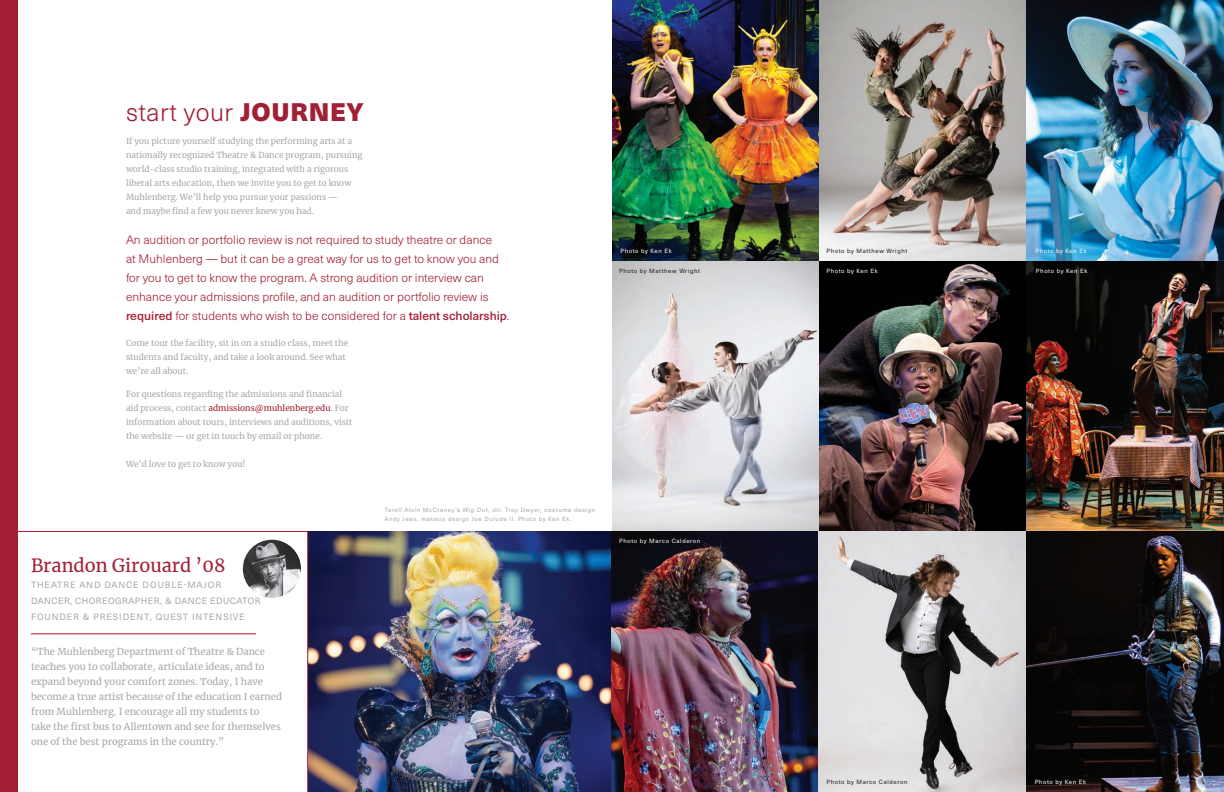
<style>
.page{position:relative;width:1224px;height:792px;background:#fff}
.page>*{position:absolute;margin:0;border:0;box-sizing:border-box;transform-origin:0 0}
.t1{font:300 25px "Neue Haas Unica Pro";letter-spacing:.02em;color:#a31f35}
.t2{font:18px "Merriweather";color:#a31f35}
.t3{font:300 12px/19px "Neue Haas Unica Pro";color:#a31f35}
.t4{font:9.5px/15px "Merriweather";color:#a3a9ad}
.t5{font:9px "Neue Haas Unica Pro";letter-spacing:.1em;color:#a3a9ad}
.t6{font:9px "Neue Haas Unica Pro";letter-spacing:.05em;color:#a3a9ad}
.t7{font:8.2px/14px "Merriweather";color:#a3a9ad}
.t8{font:6px/9px "Neue Haas Unica Pro";letter-spacing:.1em;color:#a3a9ad}
.t9{font:6px "Neue Haas Unica Pro";letter-spacing:.1em;color:#fff}
.t10{font:6px "Neue Haas Unica Pro";letter-spacing:.1em;color:#231f20}
.s1{font-weight:900}
.s2{font-weight:500}
.s3{color:#a31f35}
.s4{font-style:italic}
</style>
<div class="page">
<img style="left:612px;top:261px;width:414px;height:270px">
<img style="left:308px;top:531px;width:718px;height:261px">
<svg style="left:18px;top:531px;width:290px;height:261px"></svg>
<hr style="left:31px;top:634px;width:225px;height:1px;background:#a31f35">
<img style="left:1026px;top:261px;width:198px;height:531px">
<img style="left:612px;top:0;width:612px;height:261px">
<div style="left:0;top:0;width:18px;height:792px;background:#a31f35"></div>
<img style="left:243px;top:540px;width:58px;height:58px;border-radius:29px">
<p class="t1" style="left:126px;top:98px;width:239px">start your <span class="s1">JOURNEY</span></p>
<p class="t7" style="left:126px;top:134px;width:238px">If you picture yourself studying the performing arts at a nationally recognized Theatre &amp; Dance program, pursuing world-class studio training, integrated with a rigorous liberal arts education, then we invite you to get to know Muhlenberg. We’ll help you pursue your passions —<br>and maybe find a few you never knew you had.</p>
<p class="t3" style="left:126px;top:231px;width:385px">An audition or portfolio review is not required to study theatre or dance<br>at Muhlenberg — but it can be a great way for us to get to know you and for you to get to know the program. A strong audition or interview can enhance your admissions profile, and an audition or portfolio review is <span class="s2">required</span> for students who wish to be considered for a <span class="s2">talent scholarship</span>.</p>
<p class="t7" style="left:126px;top:336px;width:224px">Come tour the facility, sit in on a studio class, meet the students and faculty, and take a look around. See what we’re all about.</p>
<p class="t7" style="left:126px;top:387px;width:228px">For questions regarding the admissions and financial aid process, contact <span class="s3">admissions@muhlenberg.edu</span>. For information about tours, interviews and auditions, visit the website — or get in touch by email or phone.</p>
<p class="t7" style="left:126px;top:457px;width:121px">We’d love to get to know you!</p>
<p class="t2" style="left:31px;top:553px;width:196px">Brandon Girouard ’08</p>
<p class="t5" style="left:31px;top:580px;width:192px">THEATRE AND DANCE DOUBLE-MAJOR</p>
<p class="t6" style="left:31px;top:596px;width:231px">DANCER, CHOREOGRAPHER, &amp; DANCE EDUCATOR</p>
<p class="t5" style="left:31px;top:612px;width:215px">FOUNDER &amp; PRESIDENT, QUEST INTENSIVE</p>
<p class="t4" style="left:31px;top:644px;width:252px">“The Muhlenberg Department of Theatre &amp; Dance teaches you to collaborate, articulate ideas, and to expand beyond your comfort zones. Today, I have become a true artist because of the education I earned from Muhlenberg. I encourage all my students to<br>take the first bus to Allentown and see for themselves one of the best programs in the country.”</p>
<p class="t8" style="left:384px;top:506px;width:212px">Tarell Alvin McCraney’s <span class="s4">Wig Out</span>, dir. Troy Dwyer, costume design<br>Andy Jean, makeup design Joe Dulude II. Photo by Ken Ek.</p>
<p class="t9" style="left:620px;top:247px;width:53px">Photo by Ken Ek</p>
<p class="t9" style="left:1035px;top:247px;width:53px">Photo by Ken Ek</p>
<p class="t10" style="left:826px;top:247px;width:82px">Photo by Matthew Wright</p>
<p class="t10" style="left:619px;top:267px;width:82px">Photo by Matthew Wright</p>
<p class="t9" style="left:619px;top:537px;width:83px">Photo by Marco Calderon</p>
<p class="t9" style="left:826px;top:267px;width:53px">Photo by Ken Ek</p>
<p class="t9" style="left:1036px;top:267px;width:53px">Photo by Ken Ek</p>
<p class="t10" style="left:826px;top:778px;width:83px">Photo by Marco Calderon</p>
<p class="t9" style="left:1035px;top:778px;width:53px">Photo by Ken Ek</p>
</div>
